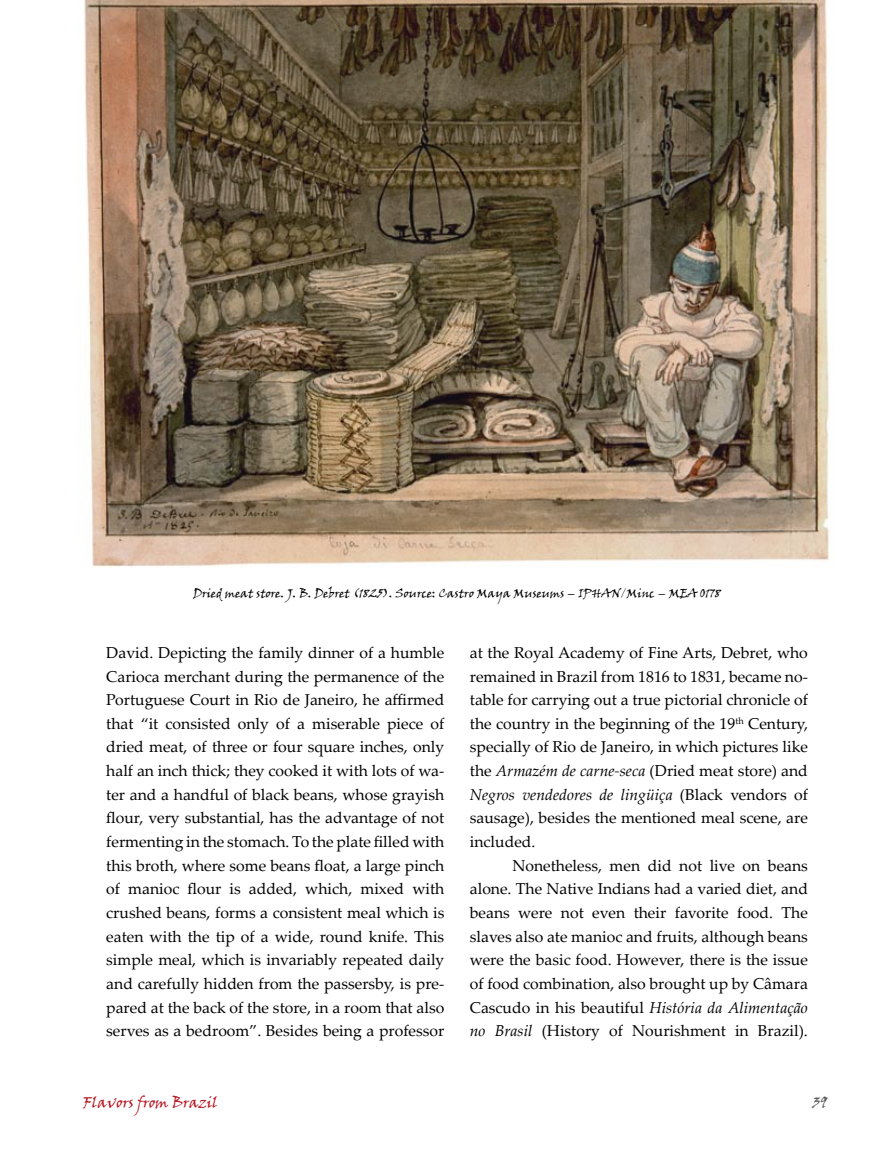
<style>
.page{position:relative;width:893px;height:1149px;background:#fff}
.page>*{position:absolute;margin:0;border:0;box-sizing:border-box;transform-origin:0 0}
.t1{font:15.75px/23.5px "Palatino Linotype";color:#000;text-align:justify}
.t2{font:15px "Viner Hand ITC";color:#b51621}
.t3{font:15px "Viner Hand ITC";color:#58585a}
.t4{font:12px "Viner Hand ITC";color:#000}
.s1{font-style:italic}
</style>
<div class="page">
<img style="left:84px;top:0;width:745px;height:567px">
<p class="t4" style="left:193px;top:585px;width:529px">Dried meat store. J. B. Debret (1825). Source: Castro Maya Museums – IPHAN/Minc – MEA 0178</p>
<p class="t1" style="left:106px;top:640px;width:340px">David. Depicting the family dinner of a humble Carioca merchant during the permanence of the Portuguese Court in Rio de Janeiro, he affirmed that “it consisted only of a miserable piece of dried meat, of three or four square inches, only half an inch thick; they cooked it with lots of wa&shy;ter and a handful of black beans, whose grayish flour, very substantial, has the advantage of not fermenting in the stomach. To the plate filled with this broth, where some beans float, a large pinch of manioc flour is added, which, mixed with crushed beans, forms a consistent meal which is eaten with the tip of a wide, round knife. This simple meal, which is invariably repeated daily and carefully hidden from the passersby, is pre&shy;pared at the back of the store, in a room that also serves as a bedroom”. Besides being a professor</p>
<p class="t1" style="left:470px;top:640px;width:340px">at the Royal Academy of Fine Arts, Debret, who remained in Brazil from 1816 to 1831, became no&shy;table for carrying out a true pictorial chronicle of the country in the beginning of the 19<sup>th</sup> Century, specially of Rio de Janeiro, in which pictures like the <span class="s1">Armazém de carne-seca</span> (Dried meat store) and <span class="s1">Negros vendedores de lingüiça</span> (Black vendors of sausage), besides the mentioned meal scene, are included.</p>
<p class="t1" style="left:470px;top:852px;width:340px;text-indent:43px">Nonetheless, men did not live on beans alone. The Native Indians had a varied diet, and beans were not even their favorite food. The slaves also ate manioc and fruits, although beans were the basic food. However, there is the issue of food combination, also brought up by Câmara Cascudo in his beautiful <span class="s1">História da Alimentação no Brasil</span> (History of Nourishment in Brazil).</p>
<p class="t2" style="left:83px;top:1092px;width:137px">Flavors from Brazil</p>
<p class="t3" style="left:813px;top:1092px;width:16px">39</p>
</div>
